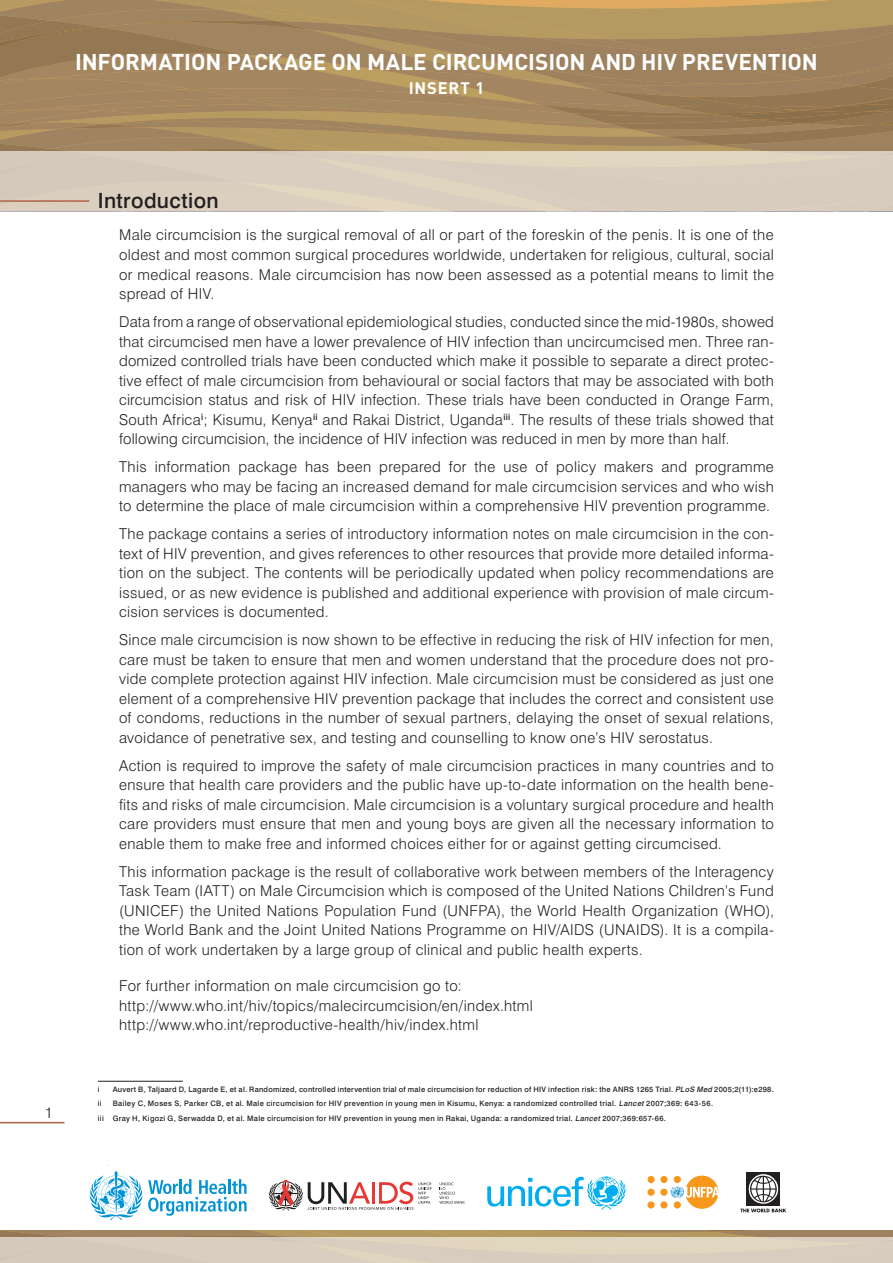
<style>
.page{position:relative;width:893px;height:1263px;background:#fff}
.page>*{position:absolute;margin:0;border:0;box-sizing:border-box;transform-origin:0 0}
.t1{font:700 22.5px "DIN";letter-spacing:-.005em;color:#fff}
.t2{font:500 21px "Swiss 721 BT";letter-spacing:.02em;color:#231f20}
.t3{font:700 16.5px "DIN";letter-spacing:.055em;color:#fff}
.t4{font:300 15px/19.5px "Swiss 721 BT";letter-spacing:.025em;color:#231f20;text-align:justify}
.t5{font:500 7.5px/14.7px "Swiss 721 BT";letter-spacing:.04em;color:#231f20}
.s1{font-style:italic}
</style>
<div class="page">
<svg style="left:0;top:0;width:893px;height:212px;background:#a68a5f"></svg>
<div style="left:0;top:152px;width:893px;height:59px;background:#d9cdbf"></div>
<svg style="left:439px;top:1182px;width:26px;height:22px"></svg>
<svg style="left:269px;top:1180px;width:163px;height:30px"></svg>
<svg style="left:487px;top:1176px;width:138px;height:34px"></svg>
<div style="left:660px;top:1188px;width:8px;height:8px;background:#f7981d;border-radius:50%"></div>
<div style="left:660px;top:1201px;width:8px;height:7px;background:#f7981d;border-radius:50%"></div>
<div style="left:660px;top:1176px;width:8px;height:7px;background:#f7981d;border-radius:50%"></div>
<div style="left:647px;top:1188px;width:8px;height:8px;background:#f7981d;border-radius:50%"></div>
<div style="left:647px;top:1201px;width:8px;height:7px;background:#f7981d;border-radius:50%"></div>
<div style="left:647px;top:1176px;width:8px;height:7px;background:#f7981d;border-radius:50%"></div>
<svg style="left:670px;top:1175px;width:48px;height:34px"></svg>
<svg style="left:90px;top:1171px;width:157px;height:49px"></svg>
<div style="left:747px;top:1172px;width:33px;height:34px;background:#231f20"></div>
<svg style="left:740px;top:1174px;width:46px;height:38px"></svg>
<hr style="left:98px;top:1081px;width:85px;height:1px;background:#231f20">
<svg style="left:0;top:1230px;width:893px;height:7px;background:#a98d5f"></svg>
<div style="left:0;top:1237px;width:893px;height:26px;background:#d9cebf"></div>
<hr style="left:0;top:200px;width:89px;height:2px;background:#af6444">
<hr style="left:0;top:1122px;width:64px;height:1px;background:#af6444">
<h1 class="t1" style="left:75px;top:47px;width:744px">INFORMATION PACKAGE ON MALE CI RCUMCISION AND HIV PREVENTION</h1>
<p class="t3" style="left:409px;top:77px;width:77px">INSERT 1</p>
<h2 class="t2" style="left:98px;top:188px;width:122px">Introduction</h2>
<p class="t4" style="left:119px;top:225px;width:656px">Male circumcision is the surgical removal of all or part of the foreskin of the penis. It is one of the oldest and most common surgical procedures worldwide, undertaken for religious, cultural, social or medical reasons. Male circumcision has now been assessed as a potential means to limit the spread of HIV.</p>
<p class="t4" style="left:119px;top:312px;width:656px">Data from a range of observational epidemiological studies, conducted since the mid-1980s, showed that circumcised men have a lower prevalence of HIV infection than uncircumcised men. Three ran&shy;domized controlled trials have been conducted which make it possible to separate a direct protec&shy;tive effect of male circumcision from behavioural or social factors that may be associated with both circumcision status and risk of HIV infection. These trials have been conducted in Orange Farm, South Africa ; Kisumu, Kenya<sup>ii</sup> and Rakai District, Uganda<sup>iii</sup>. The results of these trials showed that following circumcision, the incidence of HIV infection was reduced in men by more than half.</p>
<p class="t4" style="left:119px;top:457px;width:656px">This information package has been prepared for the use of policy makers and programme managers who may be facing an increased demand for male circumcision services and who wish to determine the place of male circumcision within a comprehensive HIV prevention programme.</p>
<p class="t4" style="left:119px;top:524px;width:656px">The package contains a series of introductory information notes on male circumcision in the con&shy;text of HIV prevention, and gives references to other resources that provide more detailed informa&shy;tion on the subject. The contents will be periodically updated when policy recommendations are issued, or as new evidence is published and additional experience with provision of male circum&shy;cision services is documented.</p>
<p class="t4" style="left:119px;top:630px;width:656px">Since male circumcision is now shown to be effective in reducing the risk of HIV infection for men, care must be taken to ensure that men and women understand that the procedure does not pro&shy;vide complete protection against HIV infection. Male circumcision must be considered as just one element of a comprehensive HIV prevention package that includes the correct and consistent use of condoms, reductions in the number of sexual partners, delaying the onset of sexual relations, avoidance of penetrative sex, and testing and counselling to know one’s HIV serostatus.</p>
<p class="t4" style="left:119px;top:755px;width:656px">Action is required to improve the safety of male circumcision practices in many countries and to ensure that health care providers and the public have up-to-date information on the health bene&shy;fits and risks of male circumcision. Male circumcision is a voluntary surgical procedure and health care providers must ensure that men and young boys are given all the necessary information to enable them to make free and informed choices either for or against getting circumcised.</p>
<p class="t4" style="left:119px;top:861px;width:656px">This information package is the result of collaborative work between members of the Interagency Task Team (IATT) on Male Circumcision which is composed of the United Nations Children’s Fund (UNICEF) the United Nations Population Fund (UNFPA), the World Health Organization (WHO), the World Bank and the Joint United Nations Programme on HIV/AIDS (UNAIDS). It is a compila&shy;tion of work undertaken by a large group of clinical and public health experts.</p>
<p class="t4" style="left:119px;top:976px;width:415px;text-align:left">For further information on male circumcision go to: http://www.who.int/hiv/topics/malecircumcision/en/index.html http://www.who.int/reproductive-health/hiv/index.html</p>
<p class="t5" style="left:113px;top:1082px;width:663px">Auvert B, Taljaard D, Lagarde E, et al. Randomized, controlled intervention trial of male circumcision for reduction of HIV infection risk: the ANRS 1265 Trial. <span class="s1">PLoSMed</span>2005;2(11):e298.</p>
<p class="t5" style="left:98px;top:1096px;width:617px;text-indent:15px">Bailey C, Moses S, Parker CB, et al. Male circumcision for HIV prevention in young men in Kisumu, Kenya: a randomized controlled trial. <span class="s1">Lancet</span>2007;369: 643-56. iii Gray H, Kigozi G, Serwadda D, et al. Male circumcision for HIV prevention in young men in Rakai, Uganda: a randomized trial. <span class="s1">Lancet</span>2007;369:657-66.</p>
<p class="t5" style="left:98px;top:1096px;width:5px">ii</p>
</div>
